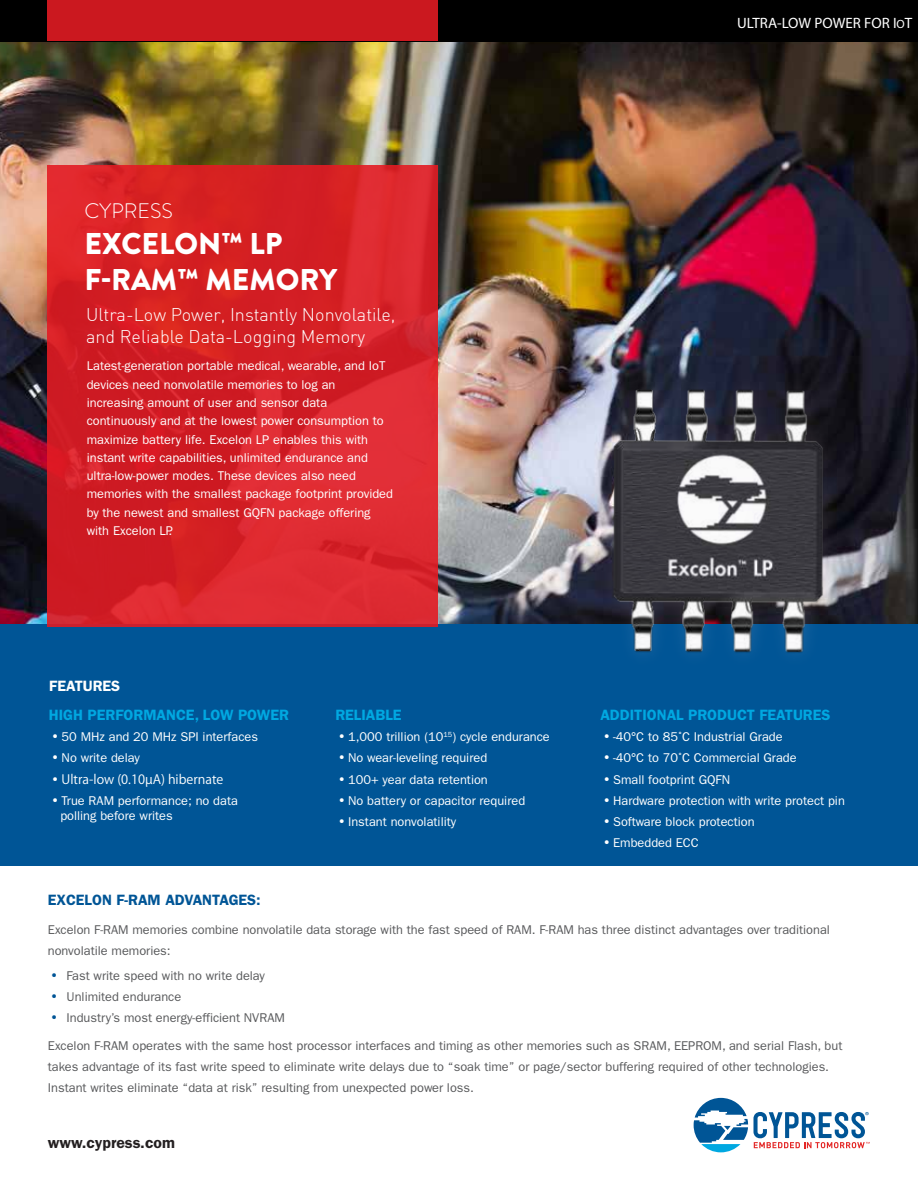
<style>
.page{position:relative;width:918px;height:1188px;background:#fff}
.page>*{position:absolute;margin:0;border:0;box-sizing:border-box;transform-origin:0 0}
.t1{font:900 30px/36px "Brandon Grotesque";color:#fff}
.t2{font:300 21px "Brandon Grotesque";color:#fff}
.t3{font:300 18px/21.6px "DIN";color:#fff}
.t4{font:600 15.75px "ITC Franklin Gothic Std";color:#231f20}
.t5{font:600 15px "ITC Franklin Gothic Std";color:#00a8e1}
.t6{font:600 15px "ITC Franklin Gothic Std";color:#005596}
.t7{font:15px "Myriad Pro";color:#fff}
.t8{font:600 15px "ITC Franklin Gothic Std";color:#fff}
.t9{font:12.75px/18.3px "ITC Franklin Gothic Std";color:#fff}
.t10{font:12.75px/21.3px "ITC Franklin Gothic Std";color:#58595b}
.t11{font:12.75px "Koz Go Pr 6 N";color:#fff}
.s1{font-size:12px}
.s2{font-family:"Koz Go Pr 6 N"}
.s3{font-family:"Koz Go Pr 6 N";color:#005596}
</style>
<div class="page">
<img style="left:0;top:41px;width:918px;height:584px">
<div style="left:0;top:0;width:918px;height:41px;background:#000"></div>
<div style="left:0;top:625px;width:918px;height:241px;background:#005596"></div>
<div style="left:47px;top:0;width:391px;height:41px;background:#cb181f"></div>
<svg style="left:47px;top:165px;width:391px;height:461px"></svg>
<svg style="left:694px;top:1098px;width:176px;height:54px"></svg>
<img style="left:546px;top:321px;width:331px;height:332px">
<p class="t7" style="left:737px;top:13px;width:177px">ULTRA-LOW POWER FOR I<span class="s1">O</span>T</p>
<h2 class="t2" style="left:85px;top:196px;width:90px">CYPRESS</h2>
<h1 class="t1" style="left:85px;top:226px;width:254px">EXCELON™ LP<br>F-RAM™ MEMORY</h1>
<h3 class="t3" style="left:86px;top:304px;width:311px">Ultra-Low Power, Instantly Nonvolatile, and Reliable Data-Logging Memory</h3>
<p class="t9" style="left:87px;top:357px;width:308px">Latest-generation portable medical, wearable, and IoT devices need nonvolatile memories to log an increasing amount of user and sensor data continuously and at the lowest power consumption to maximize battery life. Excelon LP enables this with instant write capabilities, unlimited endurance and ultra-low-power modes. These devices also need memories with the smallest package footprint provided by the newest and smallest GQFN package offering with Excelon LP.</p>
<p class="t8" style="left:49px;top:677px;width:73px">FEATURES</p>
<p class="t5" style="left:49px;top:706px;width:242px">HIGH PERFORMANCE, LOW POWER</p>
<p class="t9" style="left:49px;top:728px;width:211px"><span class="s2">•</span>50 MHz and 20 MHz SPI interfaces</p>
<p class="t9" style="left:49px;top:749px;width:92px"><span class="s2">•</span>No write delay</p>
<p class="t11" style="left:49px;top:772px;width:176px">•Ultra-low (0.10µA) hibernate</p>
<p class="t9" style="left:60px;top:793px;width:179px;line-height:15.3px;text-indent:-11px"><span class="s2">•</span>True RAM performance; no data polling before writes</p>
<p class="t6" style="left:48px;top:891px;width:215px">EXCELON F-RAM ADVANTAGES:</p>
<p class="t5" style="left:335px;top:706px;width:68px">RELIABLE</p>
<p class="t9" style="left:335px;top:728px;width:216px"><span class="s2">•</span>1,000 trillion (10<sup>15</sup>) cycle endurance</p>
<p class="t9" style="left:335px;top:749px;width:153px"><span class="s2">•</span>No wear-leveling required</p>
<p class="t9" style="left:335px;top:770px;width:154px"><span class="s2">•</span>100+ year data retention</p>
<p class="t9" style="left:335px;top:791px;width:191px"><span class="s2">•</span>No battery or capacitor required</p>
<p class="t9" style="left:335px;top:813px;width:122px"><span class="s2">•</span>Instant nonvolatility</p>
<p class="t5" style="left:600px;top:706px;width:232px">ADDITIONAL PRODUCT FEATURES</p>
<p class="t9" style="left:600px;top:728px;width:184px"><span class="s2">•</span>-40°C to 85˚C Industrial Grade</p>
<p class="t9" style="left:600px;top:749px;width:198px"><span class="s2">•</span>-40°C to 70˚C Commercial Grade</p>
<p class="t9" style="left:600px;top:770px;width:131px"><span class="s2">•</span>Small footprint GQFN</p>
<p class="t9" style="left:600px;top:791px;width:246px"><span class="s2">•</span>Hardware protection with write protect pin</p>
<p class="t9" style="left:600px;top:813px;width:156px"><span class="s2">•</span>Software block protection</p>
<p class="t9" style="left:600px;top:834px;width:100px"><span class="s2">•</span>Embedded ECC</p>
<p class="t10" style="left:48px;top:919px;width:784px">Excelon F-RAM memories combine nonvolatile data storage with the fast speed of RAM. F-RAM has three distinct advantages over traditional nonvolatile memories:</p>
<p class="t10" style="left:48px;top:965px;width:219px"><span class="s3">•</span> Fast write speed with no write delay</p>
<p class="t10" style="left:48px;top:986px;width:135px"><span class="s3">•</span> Unlimited endurance</p>
<p class="t10" style="left:48px;top:1004px;width:796px;line-height:27.3px"><span class="s3">•</span> Industry’s most energy-efficient NVRAM<br>Excelon F-RAM operates with the same host processor interfaces and timing as other memories such as SRAM, EEPROM, and serial Flash, but</p>
<p class="t10" style="left:48px;top:1056px;width:783px">takes advantage of its fast write speed to eliminate write delays due to “soak time” or page/sector buffering required of other technologies.<br>Instant writes eliminate “data at risk” resulting from unexpected power loss.</p>
<p class="t4" style="left:48px;top:1133px;width:129px">www.cypress.com</p>
</div>
